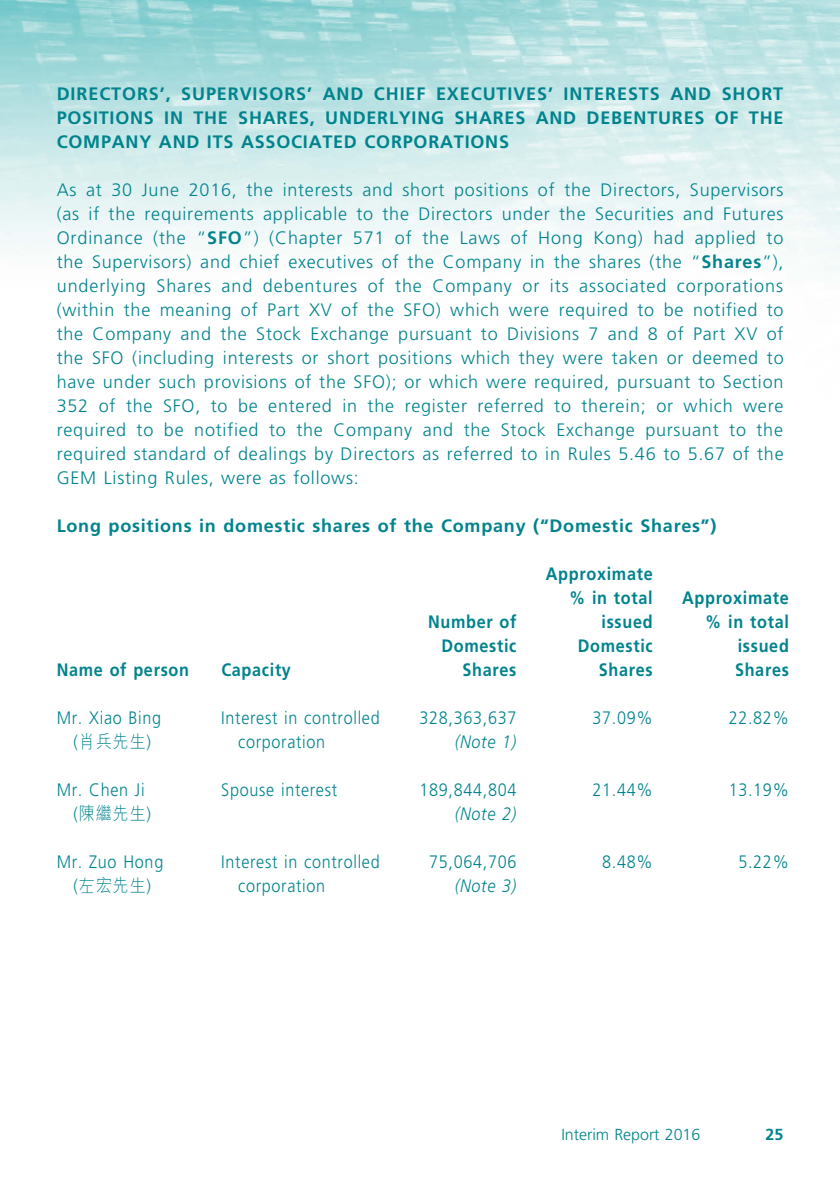
<style>
.page{position:relative;width:840px;height:1191px;background:#fff}
.page>*{position:absolute;margin:0;border:0;box-sizing:border-box;transform-origin:0 0}
.t1{font:300 18px/24px "Frutiger LT Std";letter-spacing:.04em;color:#00838d;text-align:justify}
.t2{font:700 18px/24px "Frutiger LT Std";letter-spacing:.04em;color:#00838d;text-align:justify}
.t3{font:300 18px/24px "Frutiger LT Std";letter-spacing:.04em;color:#00838d;scale:.9 1}
.t4{font:700 18px/24px "Frutiger LT Std";letter-spacing:.04em;color:#00838d;text-align:right;scale:.9 1}
.t5{font:italic 300 18px "Frutiger LT Std";letter-spacing:.04em;color:#00838d;scale:.9 1}
.t6{font:300 18px "M Hei HK";letter-spacing:.04em;color:#00838d;scale:.9 1}
.t7{font:300 16px "Frutiger LT Std";letter-spacing:-.005em;color:#00838d}
.t8{font:700 16px "Frutiger LT Std";color:#00838d}
.s1{font-weight:700}
.s2{font-family:"Frutiger LT Std"}
</style>
<div class="page">
<img style="left:0;top:0;width:839px;height:270px">
<p class="t2" style="left:57px;top:82px;width:727px">DIRECTORS’, SUPERVISORS’ AND CHIEF EXECUTIVES’ INTERESTS AND SHORT POSITIONS IN THE SHARES, UNDERLYING SHARES AND DEBENTURES OF THE COMPANY AND ITS ASSOCIATED CORPORATIONS</p>
<p class="t1" style="left:57px;top:178px;width:728px">As at 30 June 2016, the interests and short positions of the Directors, Supervisors (as if the requirements applicable to the Directors under the Securities and Futures Ordinance (the “<span class="s1">SFO</span>”) (Chapter 571 of the Laws of Hong Kong) had applied to the Supervisors) and chief executives of the Company in the shares (the “<span class="s1">Shares</span>”), underlying Shares and debentures of the Company or its associated corporations (within the meaning of Part XV of the SFO) which were required to be notified to the Company and the Stock Exchange pursuant to Divisions 7 and 8 of Part XV of the SFO (including interests or short positions which they were taken or deemed to have under such provisions of the SFO); or which were required, pursuant to Section 352 of the SFO, to be entered in the register referred to therein; or which were required to be notified to the Company and the Stock Exchange pursuant to the required standard of dealings by Directors as referred to in Rules 5.46 to 5.67 of the GEM Listing Rules, were as follows:</p>
<p class="t2" style="left:57px;top:514px;width:660px">Long positions in domestic shares of the Company (“Domestic Shares”)</p>
<p class="t4" style="left:57px;top:658px;width:148px">Name of person</p>
<p class="t4" style="left:221px;top:658px;width:79px">Capacity</p>
<p class="t4" style="left:428px;top:610px;width:100px">Number of<br>Domestic<br>Shares</p>
<p class="t3" style="left:57px;top:706px;width:118px">Mr. Xiao Bing</p>
<p class="t6" style="left:74px;top:729px;width:87px"><span class="s2">(</span>肖兵先生<span class="s2">)</span></p>
<p class="t3" style="left:238px;top:706px;width:159px;text-indent:-17px">Interest in controlled corporation</p>
<p class="t3" style="left:419px;top:706px;width:109px">328,363,637</p>
<p class="t5" style="left:454px;top:731px;width:70px">(Note 1)</p>
<p class="t3" style="left:57px;top:778px;width:99px">Mr. Chen Ji</p>
<p class="t6" style="left:74px;top:801px;width:87px"><span class="s2">(</span>陳繼先生<span class="s2">)</span></p>
<p class="t3" style="left:221px;top:778px;width:130px">Spouse interest</p>
<p class="t3" style="left:419px;top:778px;width:109px">189,844,804</p>
<p class="t5" style="left:454px;top:803px;width:70px">(Note 2)</p>
<p class="t3" style="left:57px;top:850px;width:120px">Mr. Zuo Hong</p>
<p class="t6" style="left:74px;top:873px;width:87px"><span class="s2">(</span>左宏先生<span class="s2">)</span></p>
<p class="t3" style="left:238px;top:850px;width:159px;text-indent:-17px">Interest in controlled corporation</p>
<p class="t3" style="left:429px;top:850px;width:98px">75,064,706</p>
<p class="t5" style="left:454px;top:875px;width:70px">(Note 3)</p>
<p class="t4" style="left:545px;top:562px;width:120px">Approximate % in total issued<br>Domestic<br>Shares</p>
<p class="t4" style="left:681px;top:586px;width:120px">Approximate % in total issued<br>Shares</p>
<p class="t3" style="left:592px;top:706px;width:68px">37.09%</p>
<p class="t3" style="left:728px;top:706px;width:68px">22.82%</p>
<p class="t3" style="left:592px;top:778px;width:68px">21.44%</p>
<p class="t3" style="left:728px;top:778px;width:68px">13.19%</p>
<p class="t3" style="left:601px;top:850px;width:58px">8.48%</p>
<p class="t3" style="left:738px;top:850px;width:58px">5.22%</p>
<p class="t7" style="left:561px;top:1125px;width:140px">Interim Report 2016</p>
<p class="t8" style="left:765px;top:1124px;width:19px">25</p>
</div>
